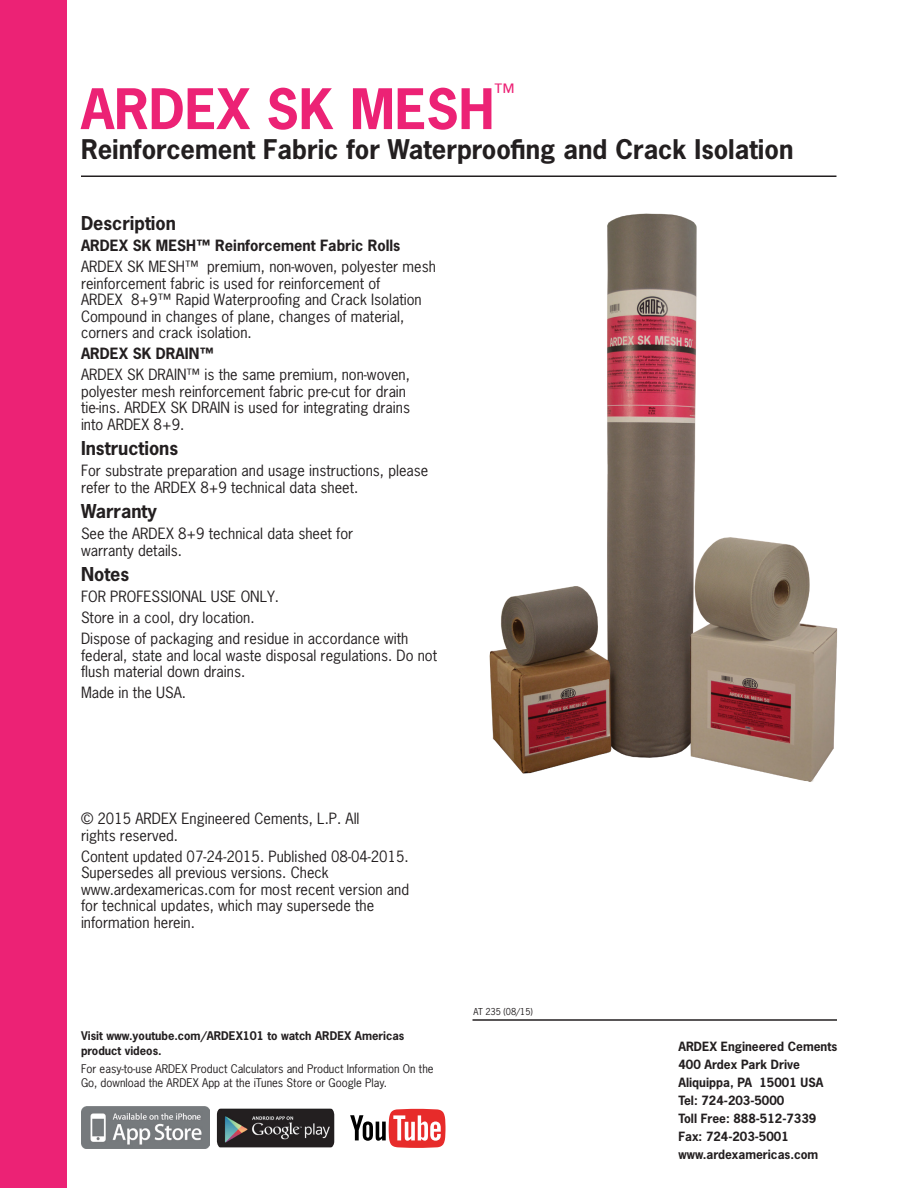
<style>
.page{position:relative;width:918px;height:1188px;background:#fff}
.page>*{position:absolute;margin:0;border:0;box-sizing:border-box;transform-origin:0 0}
.t1{font:700 52.5px "News Gothic Std";color:#ec2275}
.t2{font:700 25.5px "News Gothic Std";color:#231f20}
.t3{font:22.5px "News Gothic Std";color:#ec2275}
.t4{font:700 18px "News Gothic Std";color:#231f20}
.t5{font:14.7px/16.5px "News Gothic Std";color:#231f20}
.t6{font:700 14.7px "News Gothic Std";color:#231f20}
.t7{font:700 12px "News Gothic Std";color:#231f20}
.Paragraph_Style_1{font:11.25px/13.5px "News Gothic Std";color:#231f20}
.Paragraph_Style_1-2{font:700 11.25px/15px "News Gothic Std";color:#231f20}
.t8{font:9px "News Gothic Std";color:#231f20}
</style>
<div class="page">
<div style="left:0;top:0;width:68px;height:1188px;background:#ec2275"></div>
<hr style="left:81px;top:176px;width:755px;height:1px;background:#231f20">
<hr style="left:472px;top:1019px;width:365px;height:2px;background:#231f20">
<img style="left:217px;top:1108px;width:117px;height:39px">
<img style="left:81px;top:1107px;width:129px;height:42px">
<svg style="left:350px;top:1109px;width:96px;height:39px"></svg>
<img style="left:489px;top:213px;width:349px;height:569px">
<p class="t1" style="left:81px;top:74px;width:415px">ARDEX SK MESH</p>
<p class="t3" style="left:494px;top:78px;width:23px">™</p>
<p class="t2" style="left:81px;top:133px;width:714px">Reinforcement Fabric for Waterproofing and Crack Isolation</p>
<p class="t4" style="left:81px;top:211px;width:97px">Description</p>
<p class="t6" style="left:81px;top:236px;width:321px">ARDEX SK MESH™ Reinforcement Fabric Rolls</p>
<p class="t5" style="left:81px;top:258px;width:356px">ARDEX SK MESH™ premium, non-woven, polyester mesh reinforcement fabric is used for reinforcement of<br>ARDEX 8+9™ Rapid Waterproofing and Crack Isolation Compound in changes of plane, changes of material, corners and crack isolation.</p>
<p class="t6" style="left:81px;top:344px;width:134px">ARDEX SK DRAIN™</p>
<p class="t5" style="left:81px;top:366px;width:331px">ARDEX SK DRAIN™ is the same premium, non-woven, polyester mesh reinforcement fabric pre-cut for drain tie-ins. ARDEX SK DRAIN is used for integrating drains into ARDEX 8+9.</p>
<p class="t4" style="left:81px;top:436px;width:99px">Instructions</p>
<p class="t5" style="left:81px;top:462px;width:349px">For substrate preparation and usage instructions, please refer to the ARDEX 8+9 technical data sheet.</p>
<p class="t4" style="left:81px;top:499px;width:78px">Warranty</p>
<p class="t5" style="left:81px;top:525px;width:274px">See the ARDEX 8+9 technical data sheet for warranty details.</p>
<p class="t4" style="left:81px;top:562px;width:50px">Notes</p>
<p class="t5" style="left:81px;top:588px;width:200px">FOR PROFESSIONAL USE ONLY.</p>
<p class="t5" style="left:81px;top:609px;width:175px">Store in a cool, dry location.</p>
<p class="t5" style="left:81px;top:630px;width:358px">Dispose of packaging and residue in accordance with federal, state and local waste disposal regulations. Do not flush material down drains.</p>
<p class="t5" style="left:81px;top:684px;width:107px">Made in the USA.</p>
<p class="t5" style="left:81px;top:810px;width:280px">© 2015 ARDEX Engineered Cements, L.P. All rights reserved.</p>
<p class="t5" style="left:81px;top:848px;width:330px">Content updated 07-24-2015. Published 08-04-2015.<br>Supersedes all previous versions. Check www.ardexamericas.com for most recent version and for technical updates, which may supersede the information herein.</p>
<p class="Paragraph_Style_1-2" style="left:81px;top:1028px;width:325px">Visit www.youtube.com/ARDEX101 to watch ARDEX Americas product videos.</p>
<p class="Paragraph_Style_1" style="left:81px;top:1062px;width:354px">For easy-to-use ARDEX Product Calculators and Product Information On the<br>Go, download the ARDEX App at the iTunes Store or Google Play.</p>
<p class="t8" style="left:474px;top:1005px;width:61px">AT 235 (08/15)</p>
<p class="t7" style="left:678px;top:1039px;width:160px">ARDEX Engineered Cements</p>
<p class="t7" style="left:678px;top:1057px;width:123px">400 Ardex Park Drive</p>
<p class="t7" style="left:678px;top:1075px;width:146px">Aliquippa, PA 15001 USA</p>
<p class="t7" style="left:678px;top:1093px;width:107px">Tel: 724-203-5000</p>
<p class="t7" style="left:678px;top:1111px;width:139px">Toll Free: 888-512-7339</p>
<p class="t7" style="left:678px;top:1129px;width:112px">Fax: 724-203-5001</p>
<p class="t7" style="left:678px;top:1147px;width:141px">www.ardexamericas.com</p>
</div>
